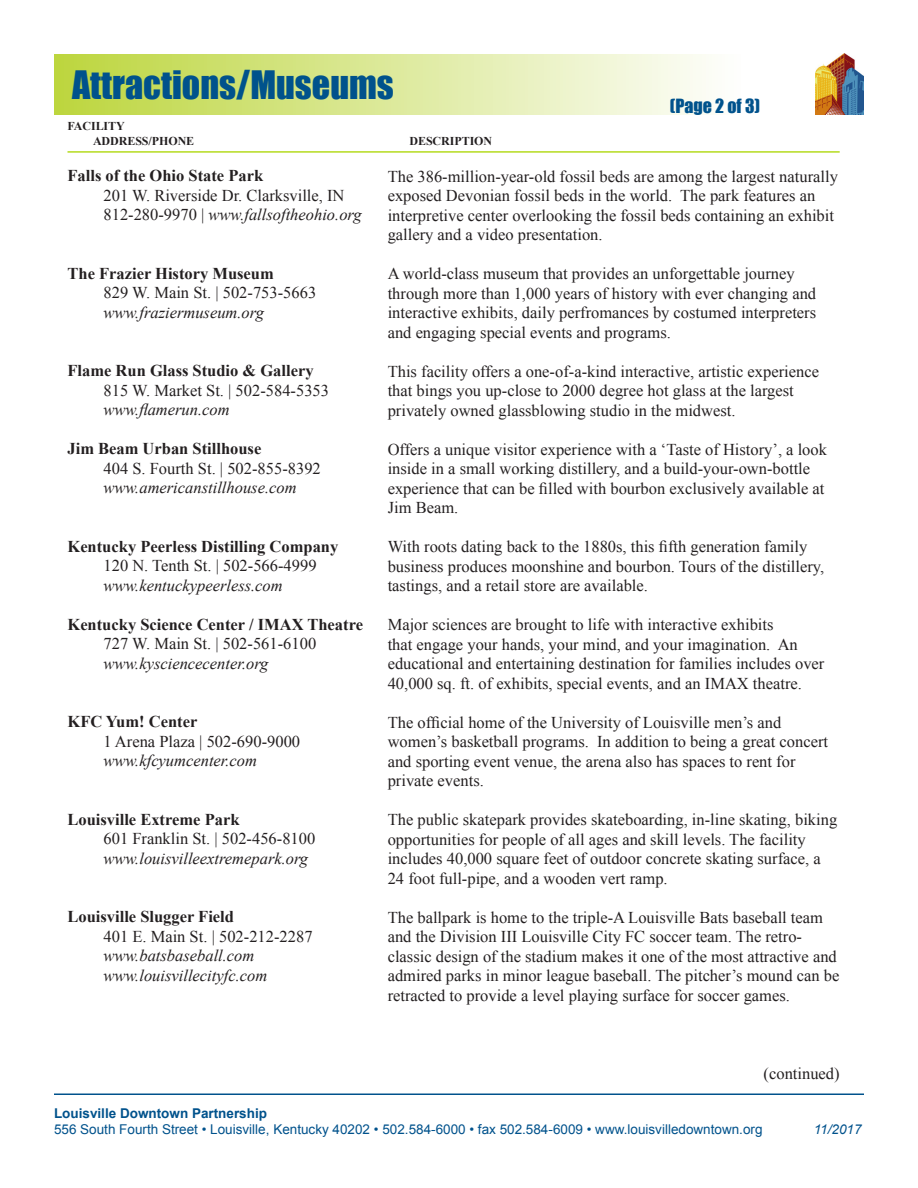
<style>
.page{position:relative;width:918px;height:1188px;background:#fff}
.page>*{position:absolute;margin:0;border:0;box-sizing:border-box;transform-origin:0 0}
.t1{font:36px "Impact";color:#00528c}
.t2{font:18px "Impact";color:#00528c}
.BodyText{font:16.5px/19.5px "Times New Roman";color:#231f20}
.BodyText-2{font:italic 16.5px "Times New Roman";color:#231f20}
.BodyText-3{font:700 16.5px "Times New Roman";color:#231f20}
.t3{font:13.5px "Arial";color:#00528c}
.t4{font:700 13.5px "Arial";color:#00528c}
.t5{font:italic 13.5px "Arial";color:#00528c}
.ColumnHead{font:700 12px "Times New Roman";letter-spacing:-.005em;color:#231f20}
.s1{font-style:normal}
</style>
<div class="page">
<div style="left:54px;top:54px;width:810px;height:61px;background:linear-gradient(to right,#bdd63f,#fff)"></div>
<hr style="left:54px;top:1094px;width:810px;height:1px;background:#00528c">
<hr style="left:68px;top:151px;width:772px;height:2px;background:#b5db1e">
<img style="left:815px;top:54px;width:49px;height:61px">
<p class="t1" style="left:72px;top:57px;width:323px">Attractions/Museums</p>
<p class="t2" style="left:670px;top:92px;width:92px">(Page 2 of 3)</p>
<p class="ColumnHead" style="left:68px;top:118px;width:59px">FACILITY</p>
<p class="ColumnHead" style="left:93px;top:133px;width:103px">ADDRESS/PHONE</p>
<p class="ColumnHead" style="left:410px;top:133px;width:84px">DESCRIPTION</p>
<p class="BodyText-3" style="left:68px;top:164px;width:197px">Falls of the Ohio State Park</p>
<p class="BodyText" style="left:104px;top:185px;width:243px">201 W. Riverside Dr. Clarksville, IN</p>
<p class="BodyText-2" style="left:104px;top:203px;width:260px"><span class="s1">812-280-9970 |</span> www.fallsoftheohio.org</p>
<p class="BodyText" style="left:388px;top:166px;width:452px">The 386-million-year-old fossil beds are among the largest naturally exposed Devonian fossil beds in the world. The park features an interpretive center overlooking the fossil beds containing an exhibit gallery and a video presentation.</p>
<p class="BodyText" style="left:388px;top:264px;width:430px">A world-class museum that provides an unforgettable journey through more than 1,000 years of history with ever changing and interactive exhibits, daily perfromances by costumed interpreters and engaging special events and programs.</p>
<p class="BodyText" style="left:388px;top:361px;width:433px">This facility offers a one-of-a-kind interactive, artistic experience that bings you up-close to 2000 degree hot glass at the largest privately owned glassblowing studio in the midwest.</p>
<p class="BodyText" style="left:388px;top:439px;width:441px">Offers a unique visitor experience with a ‘Taste of History’, a look inside in a small working distillery, and a build-your-own-bottle experience that can be filled with bourbon exclusively available at Jim Beam.</p>
<p class="BodyText" style="left:388px;top:537px;width:438px">With roots dating back to the 1880s, this fifth generation family business produces moonshine and bourbon. Tours of the distillery, tastings, and a retail store are available.</p>
<p class="BodyText" style="left:388px;top:615px;width:438px">Major sciences are brought to life with interactive exhibits<br>that engage your hands, your mind, and your imagination. An educational and entertaining destination for families includes over 40,000 sq. ft. of exhibits, special events, and an IMAX theatre.</p>
<p class="BodyText" style="left:388px;top:712px;width:442px">The official home of the University of Louisville men’s and women’s basketball programs. In addition to being a great concert and sporting event venue, the arena also has spaces to rent for private events.</p>
<p class="BodyText" style="left:388px;top:810px;width:451px">The public skatepark provides skateboarding, in-line skating, biking opportunities for people of all ages and skill levels. The facility includes 40,000 square feet of outdoor concrete skating surface, a 24 foot full-pipe, and a wooden vert ramp.</p>
<p class="BodyText" style="left:388px;top:907px;width:453px">The ballpark is home to the triple-A Louisville Bats baseball team and the Division III Louisville City FC soccer team. The retro&shy;classic design of the stadium makes it one of the most attractive and admired parks in minor league baseball. The pitcher’s mound can be retracted to provide a level playing surface for soccer games.</p>
<p class="BodyText-3" style="left:68px;top:262px;width:208px">The Frazier History Museum</p>
<p class="BodyText" style="left:104px;top:283px;width:214px">829 W. Main St. | 502-753-5663</p>
<p class="BodyText-2" style="left:104px;top:301px;width:162px">www.fraziermuseum.org</p>
<p class="BodyText-3" style="left:68px;top:359px;width:248px">Flame Run Glass Studio &amp; Gallery</p>
<p class="BodyText" style="left:104px;top:380px;width:227px">815 W. Market St. | 502-584-5353</p>
<p class="BodyText-2" style="left:104px;top:398px;width:128px">www.flamerun.com</p>
<p class="BodyText-3" style="left:68px;top:437px;width:195px">Jim Beam Urban Stillhouse</p>
<p class="BodyText" style="left:104px;top:458px;width:219px">404 S. Fourth St. | 502-855-8392</p>
<p class="BodyText-2" style="left:104px;top:476px;width:195px">www.americanstillhouse.com</p>
<p class="BodyText-3" style="left:68px;top:535px;width:272px">Kentucky Peerless Distilling Company</p>
<p class="BodyText" style="left:104px;top:556px;width:215px">120 N. Tenth St. | 502-566-4999</p>
<p class="BodyText-2" style="left:104px;top:574px;width:181px">www.kentuckypeerless.com</p>
<p class="BodyText-3" style="left:68px;top:613px;width:297px">Kentucky Science Center / IMAX Theatre</p>
<p class="BodyText" style="left:104px;top:634px;width:214px">727 W. Main St. | 502-561-6100</p>
<p class="BodyText-2" style="left:104px;top:652px;width:166px">www.kysciencecenter.org</p>
<p class="BodyText-3" style="left:68px;top:710px;width:131px">KFC Yum! Center</p>
<p class="BodyText" style="left:104px;top:731px;width:198px">1 Arena Plaza | 502-690-9000</p>
<p class="BodyText-2" style="left:104px;top:749px;width:155px">www.kfcyumcenter.com</p>
<p class="BodyText-3" style="left:68px;top:808px;width:174px">Louisville Extreme Park</p>
<p class="BodyText" style="left:104px;top:829px;width:213px">601 Franklin St. | 502-456-8100</p>
<p class="BodyText-2" style="left:104px;top:847px;width:206px">www.louisvilleextremepark.org</p>
<p class="BodyText-3" style="left:68px;top:905px;width:168px">Louisville Slugger Field</p>
<p class="BodyText" style="left:104px;top:926px;width:211px">401 E. Main St. | 502-212-2287</p>
<p class="BodyText-2" style="left:104px;top:944px;width:152px">www.batsbaseball.com</p>
<p class="BodyText-2" style="left:104px;top:964px;width:165px">www.louisvillecityfc.com</p>
<p class="BodyText" style="left:764px;top:1063px;width:78px">(continued)</p>
<p class="t4" style="left:54px;top:1104px;width:215px">Louisville Downtown Partnership</p>
<p class="t3" style="left:54px;top:1120px;width:710px">556 South Fourth Street • Louisville, Kentucky 40202 • 502.584-6000 • fax 502.584-6009 • www.louisvilledowntown.org</p>
<p class="t5" style="left:814px;top:1121px;width:49px">11/2017</p>
</div>
